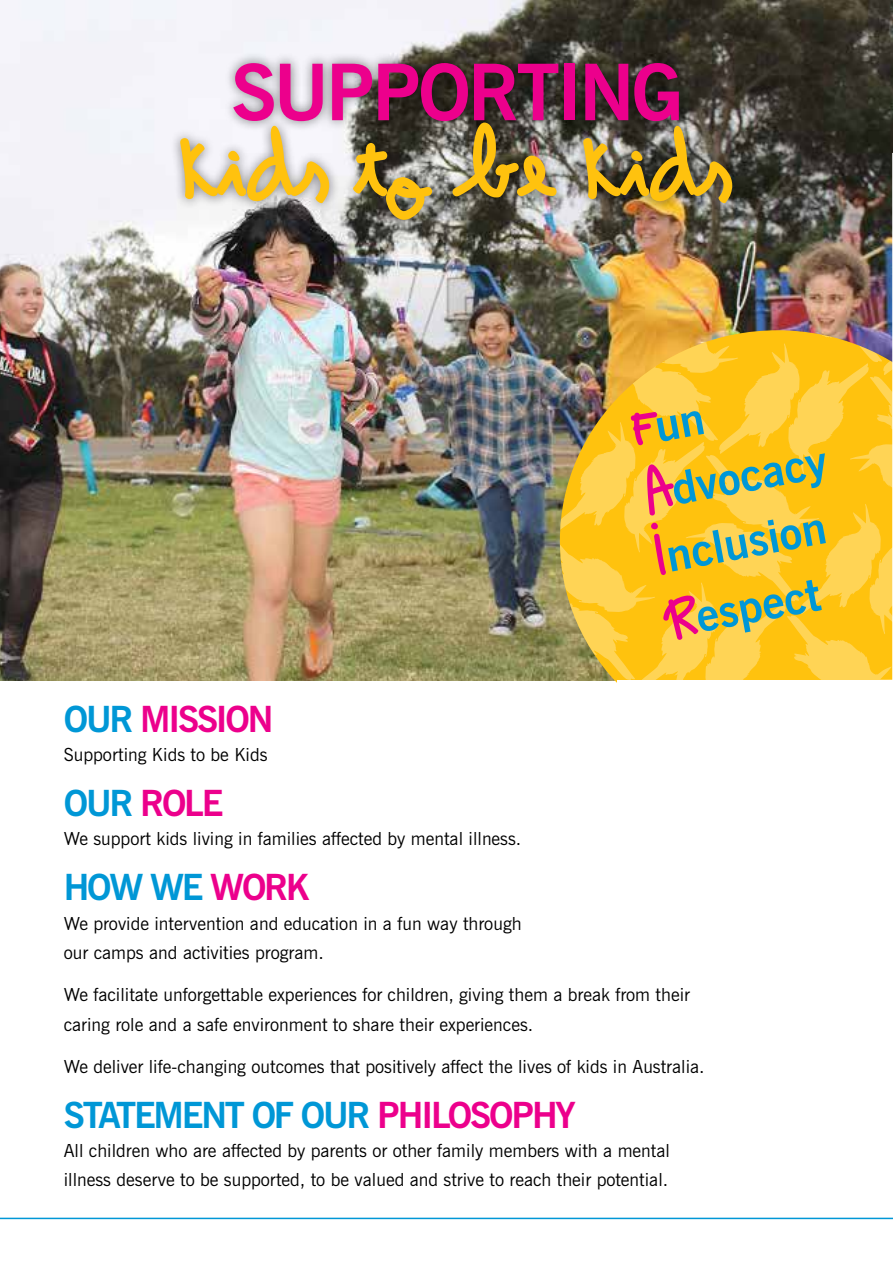
<style>
.page{position:relative;width:893px;height:1263px;background:#fff}
.page>*{position:absolute;margin:0;border:0;box-sizing:border-box;transform-origin:0 0}
.t1{font:700 89.7px "Mequetrefe";letter-spacing:.04em;color:#ffc20e}
.t2{font:700 77.7px "News Gothic BT";letter-spacing:-.04em;color:#ec008c}
.t3{font:700 45px/64.9px "News Gothic BT";color:#0097d6}
.t4{font:700 36px "News Gothic BT";letter-spacing:-.06em;color:#0097d6}
.t5{font:700 36px "News Gothic BT";letter-spacing:-.06em;color:#ec008c}
.t6{font:18px/29.4px "News Gothic BT";color:#000}
.s1{font-family:"Mequetrefe";font-size:54px;color:#ec008c}
.s2{color:#0097d6}
.s3{color:#ec008c}
</style>
<div class="page">
<hr style="left:0;top:1218px;width:893px;height:1px;background:#0097d6">
<img style="left:0;top:0;width:893px;height:680px">
<div style="left:169px;top:51px;width:575px;height:180px;background:#000;opacity:.5"></div>
<img style="left:560px;top:153px;width:333px;height:530px">
<h2 class="t2" style="left:231px;top:45px;width:454px">SUPPORTING</h2>
<h1 class="t1" style="left:183px;top:113px;width:550px">kids to be kids</h1>
<h3 class="t3" style="left:625px;top:399px;width:188px;rotate:-11deg"><span class="s1">F</span>un<br><span class="s1">A</span>dvocacy<br><span class="s1">I</span>nclusion<br><span class="s1">R</span>espect</h3>
<h3 class="t5" style="left:64px;top:697px;width:211px"><span class="s2">OUR</span> MISSION</h3>
<p class="t6" style="left:64px;top:740px;width:205px">Supporting Kids to be Kids</p>
<h3 class="t5" style="left:64px;top:781px;width:161px"><span class="s2">OUR</span> ROLE</h3>
<p class="t6" style="left:64px;top:824px;width:459px">We support kids living in families affected by mental illness.</p>
<h3 class="t4" style="left:64px;top:865px;width:248px">HOW WE <span class="s3">WORK</span></h3>
<p class="t6" style="left:64px;top:908px;width:459px">We provide intervention and education in a fun way through our camps and activities program.</p>
<p class="t6" style="left:64px;top:980px;width:628px">We facilitate unforgettable experiences for children, giving them a break from their caring role and a safe environment to share their experiences.</p>
<p class="t6" style="left:64px;top:1051px;width:642px">We deliver life-changing outcomes that positively affect the lives of kids in Australia.</p>
<h3 class="t4" style="left:64px;top:1093px;width:513px">STATEMENT OF OUR <span class="s3">PHILOSOPHY</span></h3>
<p class="t6" style="left:64px;top:1136px;width:608px">All children who are affected by parents or other family members with a mental illness deserve to be supported, to be valued and strive to reach their potential.</p>
</div>
